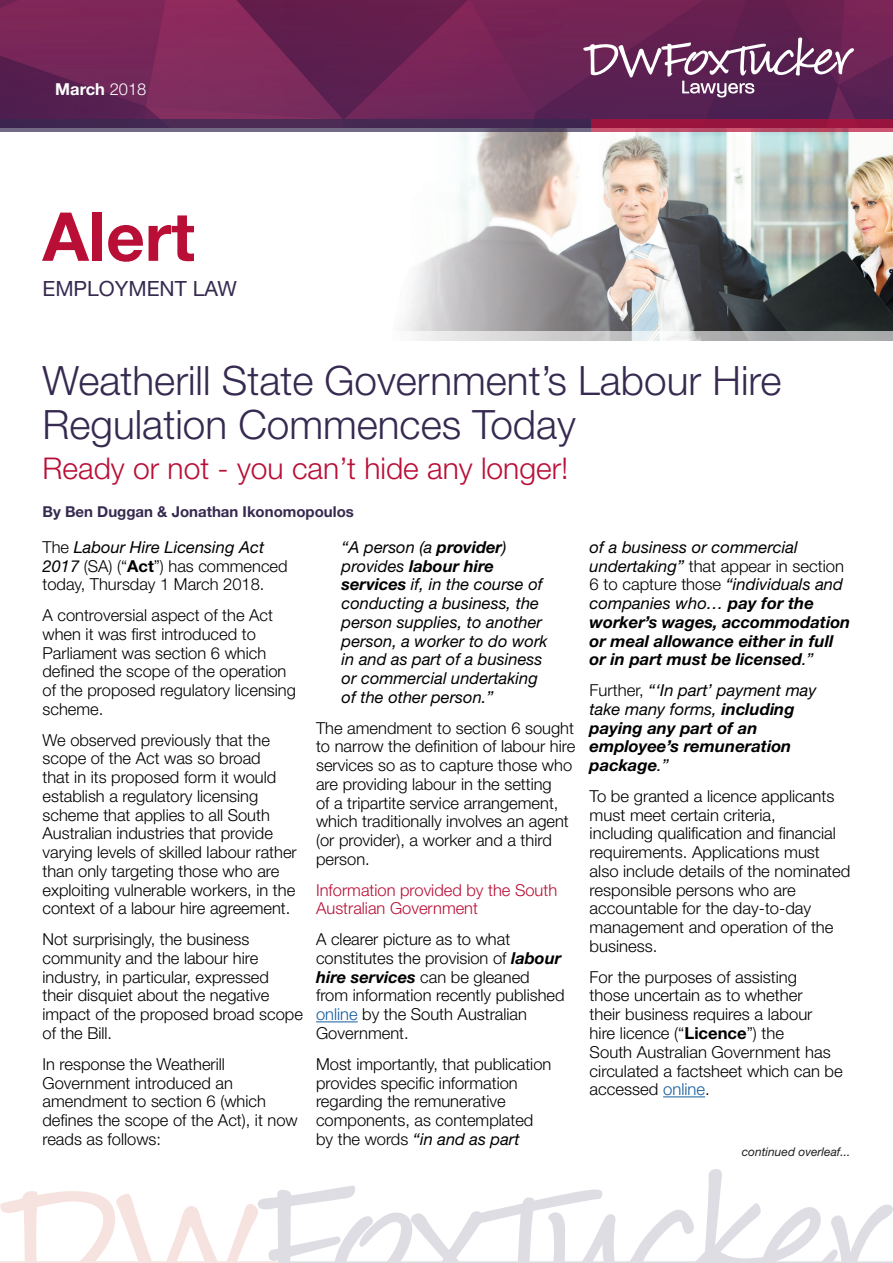
<style>
.page{position:relative;width:893px;height:1263px;background:#fff}
.page>*{position:absolute;margin:0;border:0;box-sizing:border-box;transform-origin:0 0}
.t1{font:700 67.5px "Helvetica Neue LT Std";color:#b90f36}
.Heading_1{font:300 40.5px/43.5px "Helvetica Neue LT Std";color:#362a50}
.t2{font:300 30px "Helvetica Neue LT Std";color:#b90f36}
.t3{font:21px "Helvetica Neue LT Std";color:#362a50}
.t4{font:300 16.5px/18.8px "Helvetica Neue LT Std";color:#000}
.t5{font:italic 700 16.5px/18.8px "Helvetica Neue LT Std";color:#000}
.t6{font:italic 16.5px/18.8px "Helvetica Neue LT Std";color:#000}
.t7{font:300 16.5px/18.8px "Helvetica Neue LT Std";color:#b90f36}
.t8{font:700 16.5px "Helvetica Neue LT Std";color:#fff}
.t9{font:700 15px "Helvetica Neue LT Std";color:#362a50}
.t10{font:italic 12px "Helvetica Neue LT Std";color:#231f20}
.s1{font-weight:300}
.s2{font-weight:400;font-style:italic}
.s3{font-weight:700}
.s4{font-weight:700;font-style:italic}
.s5{color:#175d9e}
.s6{font-weight:400}
.s7{font-weight:300;font-style:normal}
</style>
<div class="page">
<svg style="left:0;top:1169px;width:893px;height:94px"></svg>
<hr style="left:316px;top:1021px;width:42px;height:1px;background:#175d9e">
<hr style="left:663px;top:1096px;width:42px;height:1px;background:#175d9e">
<img style="left:0;top:0;width:893px;height:332px">
<svg style="left:0;top:119px;width:591px;height:13px;background:#513b60"></svg>
<svg style="left:591px;top:119px;width:302px;height:13px;background:#a5264c"></svg>
<svg style="left:583px;top:37px;width:271px;height:60px;background:#794870"></svg>
<svg style="left:417px;top:332px;width:476px;height:9px;background:#c7c8c8"></svg>
<p class="t8" style="left:55px;top:79px;width:93px">March <span class="s1">2018</span></p>
<p class="t1" style="left:43px;top:195px;width:154px">Alert</p>
<p class="t3" style="left:43px;top:276px;width:196px">EMPLOYMENT LAW</p>
<p class="Heading_1" style="left:43px;top:358px;width:740px">Weatherill State Government’s Labour Hire<br>Regulation Commences Today</p>
<p class="t2" style="left:43px;top:450px;width:527px">Ready or not - you can’t hide any longer!</p>
<p class="t9" style="left:43px;top:503px;width:313px">By Ben Duggan &amp; Jonathan Ikonomopoulos</p>
<p class="t4" style="left:43px;top:537px;width:247px">The <span class="s2">Labour Hire Licensing Act<br>2017</span> (SA) (“<span class="s3">Act</span>”) has commenced today, Thursday 1 March 2018.</p>
<p class="t4" style="left:43px;top:606px;width:255px">A controversial aspect of the Act when it was first introduced to<br>Parliament was section 6 which defined the scope of the operation of the proposed regulatory licensing scheme.</p>
<p class="t4" style="left:43px;top:730px;width:256px">We observed previously that the scope of the Act was so broad<br>that in its proposed form it would establish a regulatory licensing scheme that applies to all South Australian industries that provide varying levels of skilled labour rather than only targeting those who are exploiting vulnerable workers, in the context of a labour hire agreement.</p>
<p class="t4" style="left:43px;top:930px;width:262px">Not surprisingly, the business community and the labour hire industry, in particular, expressed their disquiet about the negative impact of the proposed broad scope of the Bill.</p>
<p class="t4" style="left:43px;top:1054px;width:257px">In response the Weatherill<br>Government introduced an amendment to section 6 (which defines the scope of the Act), it now reads as follows:</p>
<p class="t6" style="left:342px;top:537px;width:207px">“A person (a <span class="s3">provider</span>) provides <span class="s3">labour hire services</span> if, in the course of conducting a business, the person supplies, to another person, a worker to do work in and as part of a business or commercial undertaking of the other person.”</p>
<p class="t4" style="left:316px;top:718px;width:261px">The amendment to section 6 sought to narrow the definition of labour hire services so as to capture those who are providing labour in the setting<br>of a tripartite service arrangement, which traditionally involves an agent (or provider), a worker and a third person.</p>
<p class="t7" style="left:316px;top:880px;width:243px">Information provided by the South<br>Australian Government</p>
<p class="t4" style="left:316px;top:930px;width:250px">A clearer picture as to what constitutes the provision of <span class="s4">labour hire services</span> can be gleaned from information recently published <span class="s5">online</span> by the South Australian<br>Government.</p>
<p class="t4" style="left:316px;top:1054px;width:237px">Most importantly, that publication provides specific information regarding the remunerative components, as contemplated by the words <span class="s2">“in and as part</span></p>
<p class="t5" style="left:590px;top:537px;width:262px"><span class="s6">of a business or commercial undertaking”</span> <span class="s7">that appear in section<br>6 to capture those</span> <span class="s6">“individuals and companies who…</span> pay for the worker’s wages, accommodation or meal allowance either in full or in part must be licensed<span class="s6">.”</span></p>
<p class="t5" style="left:590px;top:680px;width:228px"><span class="s7">Further,</span> <span class="s6">“‘In part’ payment may take many forms,</span> including paying any part of an employee’s remuneration package<span class="s6">.”</span></p>
<p class="t4" style="left:590px;top:786px;width:262px">To be granted a licence applicants must meet certain criteria,<br>including qualification and financial requirements. Applications must also include details of the nominated responsible persons who are accountable for the day-to-day management and operation of the business.</p>
<p class="t4" style="left:590px;top:967px;width:255px">For the purposes of assisting<br>those uncertain as to whether<br>their business requires a labour<br>hire licence (“<span class="s3">Licence</span>”) the<br>South Australian Government has circulated a factsheet which can be accessed <span class="s5">online</span>.</p>
<p class="t10" style="left:742px;top:1145px;width:110px">continued overleaf...</p>
</div>
